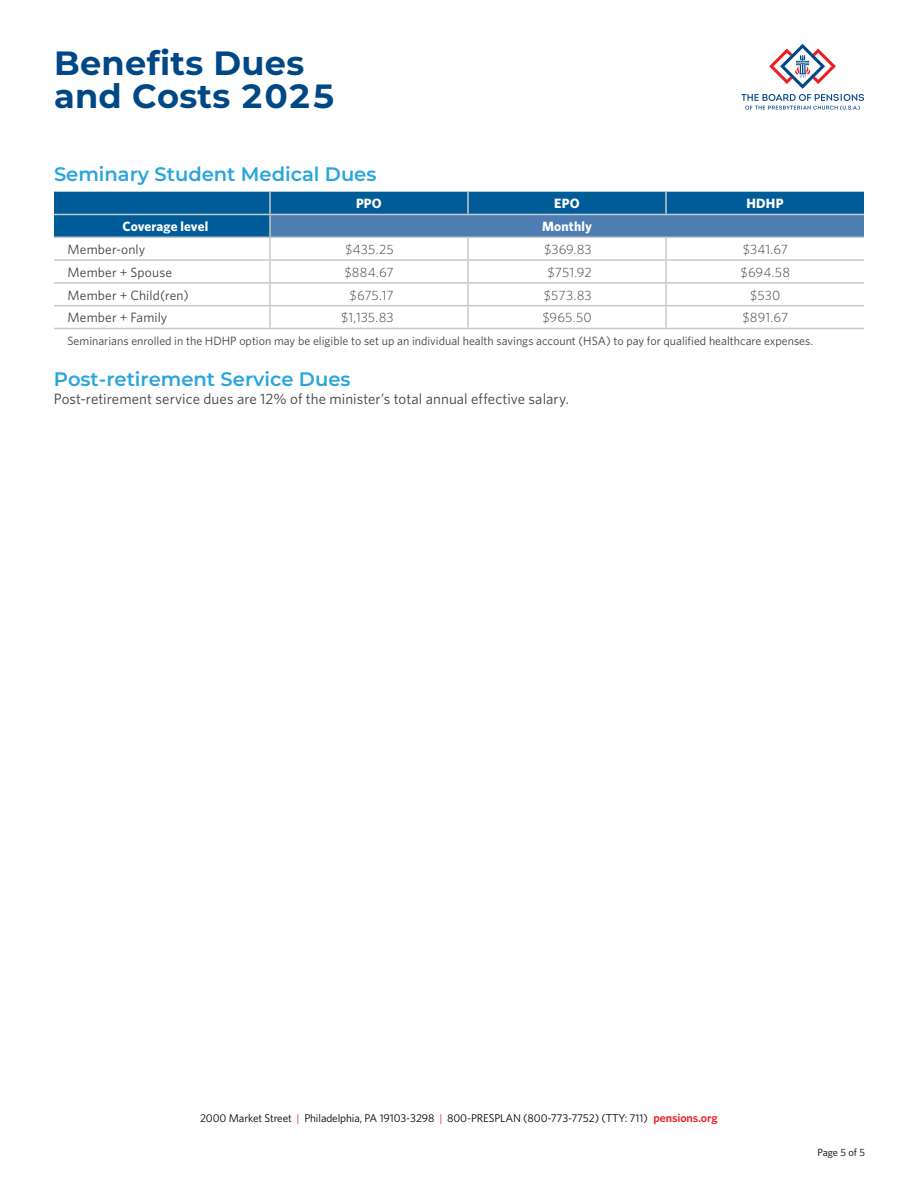
<style>
.page{position:relative;width:918px;height:1188px;background:#fff}
.page>*{position:absolute;margin:0;border:0;box-sizing:border-box;transform-origin:0 0}
.t1{font:100 33.6px/33.6px "Montserrat";letter-spacing:.01em;color:#004785}
.t2{font:100 19.5px "Montserrat";color:#28a5de}
.t3{font:15px "Whitney";color:#414042}
.t4{font:300 13.5px "Whitney";letter-spacing:.005em;color:#414042}
.t5{font:13.5px "Whitney";letter-spacing:.01em;color:#414042}
.t6{font:700 13.5px "Whitney";letter-spacing:.01em;color:#fff}
.t7{font:12px "Whitney";color:#414042}
.t8{font:11.25px "Whitney";letter-spacing:-.01em;color:#000}
.t9{font:10.5px "Whitney";letter-spacing:-.005em;color:#000}
.s1{color:#ed1d24}
.s2{font-weight:600;font-size:12px;color:#ed1d24}
</style>
<div class="page">
<svg style="left:741px;top:44px;width:123px;height:66px"></svg>
<div style="left:54px;top:192px;width:810px;height:45px;background:#005c99"></div>
<div style="left:270px;top:214px;width:594px;height:23px;background:#4d7db1"></div>
<svg style="left:54px;top:306px;width:810px;height:22px"></svg>
<hr style="left:269px;top:192px;width:2px;height:22px;background:#c7c8ca">
<hr style="left:467px;top:192px;width:2px;height:22px;background:#c7c8ca">
<hr style="left:665px;top:192px;width:2px;height:22px;background:#c7c8ca">
<hr style="left:54px;top:214px;width:216px;height:1px;background:#c7c8ca">
<hr style="left:270px;top:214px;width:198px;height:1px;background:#c7c8ca">
<hr style="left:269px;top:215px;width:2px;height:22px;background:#c7c8ca">
<hr style="left:468px;top:214px;width:198px;height:1px;background:#c7c8ca">
<hr style="left:666px;top:214px;width:198px;height:1px;background:#c7c8ca">
<hr style="left:54px;top:237px;width:216px;height:1px;background:#c7c8ca">
<hr style="left:270px;top:237px;width:198px;height:1px;background:#c7c8ca">
<hr style="left:269px;top:238px;width:2px;height:21px;background:#c7c8ca">
<hr style="left:468px;top:237px;width:198px;height:1px;background:#c7c8ca">
<hr style="left:467px;top:238px;width:2px;height:21px;background:#c7c8ca">
<hr style="left:666px;top:237px;width:198px;height:1px;background:#c7c8ca">
<hr style="left:665px;top:238px;width:2px;height:21px;background:#c7c8ca">
<hr style="left:54px;top:259px;width:216px;height:2px;background:#c7c8ca">
<hr style="left:270px;top:259px;width:198px;height:2px;background:#c7c8ca">
<hr style="left:269px;top:261px;width:2px;height:21px;background:#c7c8ca">
<hr style="left:468px;top:259px;width:198px;height:2px;background:#c7c8ca">
<hr style="left:467px;top:261px;width:2px;height:21px;background:#c7c8ca">
<hr style="left:666px;top:259px;width:198px;height:2px;background:#c7c8ca">
<hr style="left:665px;top:261px;width:2px;height:21px;background:#c7c8ca">
<hr style="left:54px;top:282px;width:216px;height:2px;background:#c7c8ca">
<hr style="left:270px;top:282px;width:198px;height:2px;background:#c7c8ca">
<hr style="left:269px;top:284px;width:2px;height:21px;background:#c7c8ca">
<hr style="left:468px;top:282px;width:198px;height:2px;background:#c7c8ca">
<hr style="left:467px;top:284px;width:2px;height:21px;background:#c7c8ca">
<hr style="left:666px;top:282px;width:198px;height:2px;background:#c7c8ca">
<hr style="left:665px;top:284px;width:2px;height:21px;background:#c7c8ca">
<hr style="left:54px;top:305px;width:216px;height:1px;background:#c7c8ca">
<hr style="left:270px;top:305px;width:198px;height:1px;background:#c7c8ca">
<hr style="left:269px;top:306px;width:2px;height:22px;background:#c7c8ca">
<hr style="left:468px;top:305px;width:198px;height:1px;background:#c7c8ca">
<hr style="left:467px;top:306px;width:2px;height:22px;background:#c7c8ca">
<hr style="left:666px;top:305px;width:198px;height:1px;background:#c7c8ca">
<hr style="left:665px;top:306px;width:2px;height:22px;background:#c7c8ca">
<hr style="left:54px;top:328px;width:216px;height:1px;background:#c7c8ca">
<hr style="left:270px;top:328px;width:198px;height:1px;background:#c7c8ca">
<hr style="left:468px;top:328px;width:198px;height:1px;background:#c7c8ca">
<hr style="left:666px;top:328px;width:198px;height:1px;background:#c7c8ca">
<h1 class="t1" style="left:54px;top:45px;width:283px">Benefits Dues and Costs 2025</h1>
<h2 class="t2" style="left:54px;top:161px;width:324px">Seminary Student Medical Dues</h2>
<p class="t6" style="left:356px;top:195px;width:27px">PPO</p>
<p class="t6" style="left:554px;top:195px;width:27px">EPO</p>
<p class="t6" style="left:746px;top:195px;width:39px">HDHP</p>
<p class="t6" style="left:123px;top:218px;width:87px">Coverage level</p>
<p class="t6" style="left:542px;top:218px;width:51px">Monthly</p>
<p class="t5" style="left:67px;top:240px;width:79px">Member-only</p>
<p class="t4" style="left:345px;top:240px;width:50px">$435.25</p>
<p class="t4" style="left:544px;top:240px;width:49px">$369.83</p>
<p class="t4" style="left:743px;top:240px;width:47px">$341.67</p>
<p class="t5" style="left:67px;top:263px;width:106px">Member + Spouse</p>
<p class="t4" style="left:344px;top:263px;width:51px">$884.67</p>
<p class="t4" style="left:547px;top:263px;width:46px">$751.92</p>
<p class="t4" style="left:741px;top:263px;width:51px">$694.58</p>
<p class="t5" style="left:67px;top:286px;width:123px">Member + Child(ren)</p>
<p class="t4" style="left:350px;top:286px;width:46px">$675.17</p>
<p class="t4" style="left:544px;top:286px;width:49px">$573.83</p>
<p class="t4" style="left:750px;top:286px;width:32px">$530</p>
<p class="t5" style="left:67px;top:309px;width:101px">Member + Family</p>
<p class="t4" style="left:341px;top:309px;width:54px">$1,135.83</p>
<p class="t4" style="left:542px;top:309px;width:51px">$965.50</p>
<p class="t4" style="left:742px;top:309px;width:47px">$891.67</p>
<p class="t7" style="left:68px;top:333px;width:747px">Seminarians enrolled in the HDHP option may be eligible to set up an individual health savings account (HSA) to pay for qualified healthcare expenses.</p>
<h2 class="t2" style="left:54px;top:366px;width:298px">Post-retirement Service Dues</h2>
<p class="t3" style="left:54px;top:389px;width:517px">Post-retirement service dues are 12% of the minister’s total annual effective salary.</p>
<p class="t8" style="left:200px;top:1111px;width:519px">2000 Market Street <span class="s1">|</span> Philadelphia, PA 19103-3298 <span class="s1">|</span> 800-PRESPLAN (800-773-7752) (TTY: 711) <span class="s2">pensions.org</span></p>
<p class="t9" style="left:817px;top:1145px;width:49px">Page 5 of 5</p>
</div>
